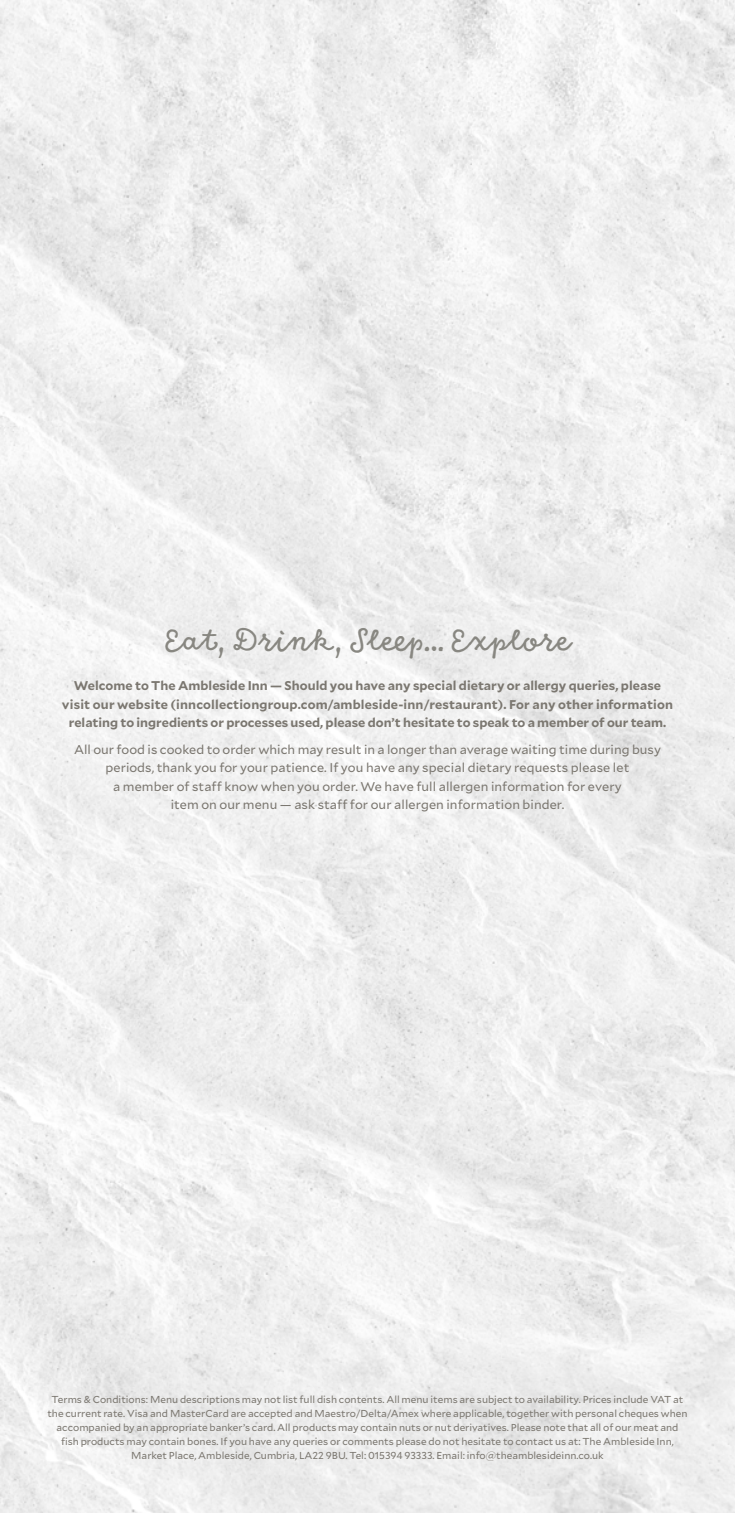
<style>
.page{position:relative;width:735px;height:1513px;background:#fff}
.page>*{position:absolute;margin:0;border:0;box-sizing:border-box;transform-origin:0 0}
.t1{font:35px "Goodlife Script";color:#888781}
.t2{font:12.6px/18.4px "Mallory";letter-spacing:.01em;color:#7b7770;text-align:center}
.t3{font:700 12.6px/18.4px "Mallory";letter-spacing:.005em;color:#7b7770;text-align:center}
.t4{font:10.15px/14px "Mallory";color:#7b7770;text-align:center}
</style>
<div class="page">
<img style="left:734px;top:0;width:1px;height:1513px">
<img style="left:0;top:0;width:734px;height:1513px">
<h1 class="t1" style="left:164px;top:621px;width:408px">Eat, Drink, Sleep…Explore</h1>
<p class="t3" style="left:62px;top:676px;width:612px">Welcome to The Ambleside Inn — Should you have any special dietary or allergy queries, please visit our website (inncollectiongroup.com/ambleside-inn/restaurant). For any other information relating to ingredients or processes used, please don’t hesitate to speak to a member of our team.</p>
<p class="t2" style="left:74px;top:740px;width:588px">All our food is cooked to order which may result in a longer than average waiting time during busy periods, thank you for your patience. If you have any special dietary requests please let<br>a member of staff know when you order. We have full allergen information for every<br>item on our menu — ask staff for our allergen information binder.</p>
<p class="t4" style="left:47px;top:1392px;width:641px">Terms &amp; Conditions: Menu descriptions may not list full dish contents. All menu items are subject to availability. Prices include VAT at the current rate. Visa and MasterCard are accepted and Maestro/Delta/Amex where applicable, together with personal cheques when accompanied by an appropriate banker’s card. All products may contain nuts or nut derivatives. Please note that all of our meat and fish products may contain bones. If you have any queries or comments please do not hesitate to contact us at: The Ambleside Inn, Market Place, Ambleside, Cumbria, LA22 9BU. Tel: 015394 93333. Email: info@theamblesideinn.co.uk</p>
</div>
